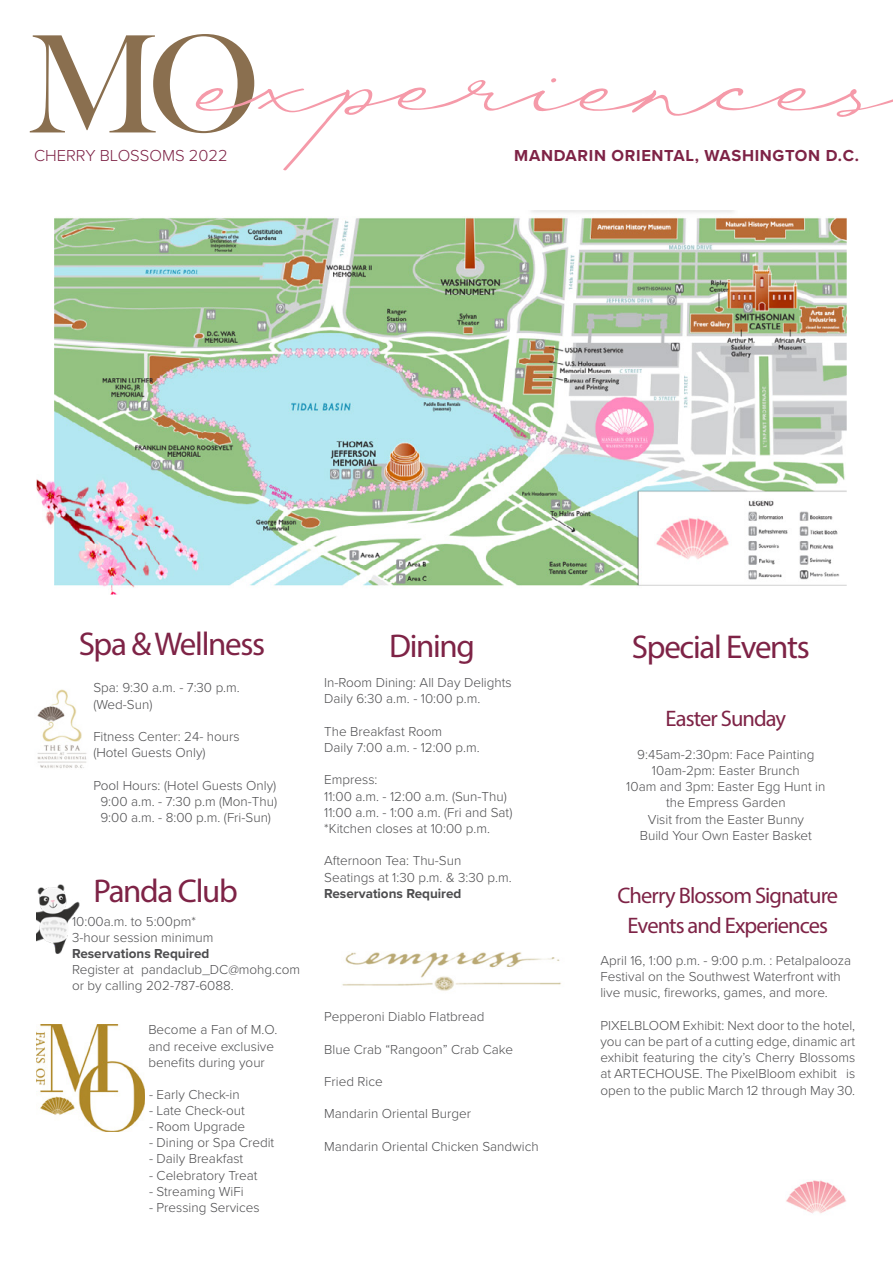
<style>
.page{position:relative;width:893px;height:1263px;background:#fff}
.page>*{position:absolute;margin:0;border:0;box-sizing:border-box;transform-origin:0 0}
.t1{font:33px "Myriad Pro";letter-spacing:-.04em;color:#7e2346}
.t2{font:22.5px/30px "Myriad Pro";letter-spacing:-.04em;color:#7e2346;text-align:center}
.t3{font:700 16.5px "Proxima Nova";letter-spacing:.04em;color:#7e2346}
.t4{font:300 16.5px "Proxima Nova";color:#7e2346}
.t5{font:300 13.5px/16.2px "Proxima Nova";color:#4d4d4f}
.t6{font:700 13.5px "Proxima Nova";color:#4d4d4f}
</style>
<div class="page">
<img style="left:786px;top:1180px;width:60px;height:34px">
<img style="left:36px;top:1025px;width:108px;height:106px">
<img style="left:37px;top:689px;width:50px;height:80px">
<svg style="left:30px;top:34px;width:863px;height:137px"></svg>
<img style="left:36px;top:884px;width:44px;height:70px">
<img style="left:36px;top:210px;width:811px;height:384px">
<img style="left:342px;top:952px;width:219px;height:39px">
<p class="t4" style="left:34px;top:143px;width:195px">CHERRY BLOSSOMS 2022</p>
<p class="t3" style="left:514px;top:143px;width:346px">MANDARIN ORIENTAL, WASHINGTON D.C.</p>
<h1 class="t1" style="left:79px;top:623px;width:188px">Spa &amp; Wellness</h1>
<p class="t5" style="left:93px;top:679px;width:148px">Spa: 9:30 a.m. - 7:30 p.m. (Wed-Sun)</p>
<p class="t5" style="left:93px;top:728px;width:148px">Fitness Center: 24- hours (Hotel Guests Only)</p>
<p class="t5" style="left:93px;top:776px;width:185px;text-align:center">Pool Hours: (Hotel Guests Only)<br>9:00 a.m. - 7:30 p.m (Mon-Thu)<br>9:00 a.m. - 8:00 p.m. (Fri-Sun)</p>
<h1 class="t1" style="left:93px;top:870px;width:146px">Panda Club</h1>
<p class="t5" style="left:72px;top:912px;width:143px">10:00a.m. to 5:00pm*<br>3-hour session minimum</p>
<p class="t6" style="left:72px;top:943px;width:139px">Reservations Required</p>
<p class="t5" style="left:72px;top:961px;width:230px">Register at pandaclub_DC@mohg.com or by calling 202-787-6088.</p>
<p class="t5" style="left:148px;top:1021px;width:131px">Become a Fan of M.O. and receive exclusive benefits during your</p>
<p class="t5" style="left:149px;top:1085px;width:92px">- Early Check-in</p>
<p class="t5" style="left:149px;top:1101px;width:97px">- Late Check-out</p>
<p class="t5" style="left:149px;top:1117px;width:98px">- Room Upgrade</p>
<p class="t5" style="left:149px;top:1134px;width:127px">- Dining or Spa Credit</p>
<p class="t5" style="left:149px;top:1150px;width:96px">- Daily Breakfast</p>
<p class="t5" style="left:149px;top:1166px;width:110px">- Celebratory Treat</p>
<p class="t5" style="left:149px;top:1182px;width:96px">- Streaming WiFi</p>
<p class="t5" style="left:149px;top:1198px;width:112px">- Pressing Services</p>
<h1 class="t1" style="left:389px;top:626px;width:87px">Dining</h1>
<p class="t5" style="left:324px;top:674px;width:189px">In-Room Dining: All Day Delights<br>Daily 6:30 a.m. - 10:00 p.m.</p>
<p class="t5" style="left:324px;top:722px;width:157px">The Breakfast Room<br>Daily 7:00 a.m. - 12:00 p.m.</p>
<p class="t5" style="left:324px;top:771px;width:190px">Empress:<br>11:00 a.m. - 12:00 a.m. (Sun-Thu)<br>11:00 a.m. - 1:00 a.m. (Fri and Sat) *Kitchen closes at 10:00 p.m.</p>
<p class="t5" style="left:324px;top:852px;width:189px">Afternoon Tea: Thu-Sun<br>Seatings at 1:30 p.m. &amp; 3:30 p.m.</p>
<p class="t6" style="left:324px;top:883px;width:139px">Reservations Required</p>
<p class="t5" style="left:324px;top:1008px;width:162px">Pepperoni Diablo Flatbread</p>
<p class="t5" style="left:324px;top:1040px;width:190px">Blue Crab “Rangoon” Crab Cake</p>
<p class="t5" style="left:324px;top:1072px;width:60px">Fried Rice</p>
<p class="t5" style="left:324px;top:1105px;width:148px">Mandarin Oriental Burger</p>
<p class="t5" style="left:324px;top:1137px;width:216px">Mandarin Oriental Chicken Sandwich</p>
<h1 class="t1" style="left:632px;top:626px;width:179px">Special Events</h1>
<h2 class="t2" style="left:666px;top:703px;width:122px">Easter Sunday</h2>
<p class="t5" style="left:626px;top:745px;width:201px;text-align:center">9:45am-2:30pm: Face Painting<br>10am-2pm: Easter Brunch<br>10am and 3pm: Easter Egg Hunt in the Empress Garden<br>Visit from the Easter Bunny<br>Build Your Own Easter Basket</p>
<h2 class="t2" style="left:617px;top:880px;width:222px">Cherry Blossom Signature<br>Events and Experiences</h2>
<p class="t5" style="left:600px;top:952px;width:252px">April 16, 1:00 p.m. - 9:00 p.m. : Petalpalooza<br>Festival on the Southwest Waterfront with live music, fireworks, games, and more.</p>
<p class="t5" style="left:600px;top:1016px;width:256px;text-align:justify">PIXELBLOOM Exhibit: Next door to the hotel, you can be part of a cutting edge, dinamic art exhibit featuring the city’s Cherry Blossoms at ARTECHOUSE. The PixelBloom exhibit is open to the public March 12 through May 30.</p>
</div>
